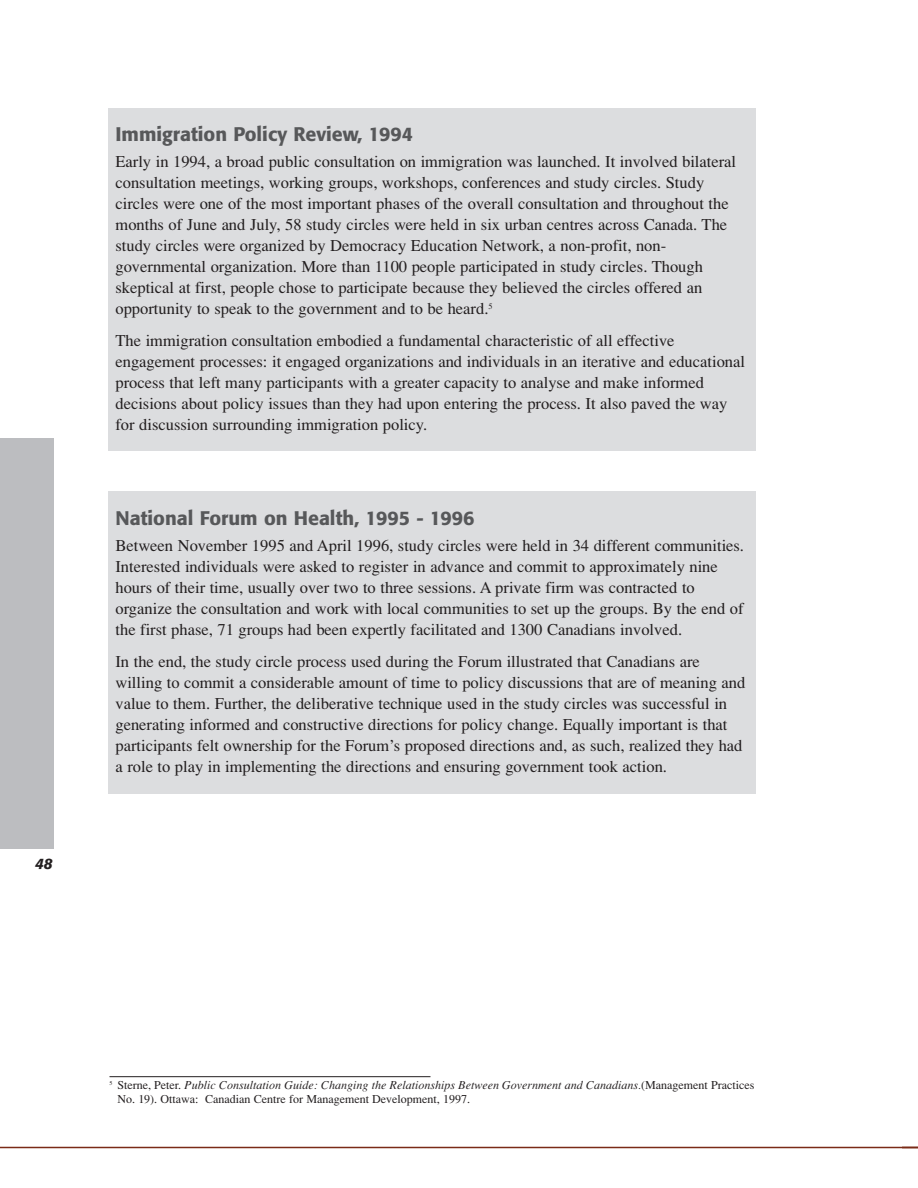
<style>
.page{position:relative;width:918px;height:1188px;background:#fff}
.page>*{position:absolute;margin:0;border:0;box-sizing:border-box;transform-origin:0 0}
.t1{font:500 19.5px "Formata";color:#57585a}
.t2{font:16.5px/21px "Times";color:#231f20}
.t3{font:italic 500 15px "Formata";color:#231f20}
.t4{font:12px/14.4px "Times";color:#231f20}
.s1{font-style:italic}
</style>
<div class="page">
<div style="left:108px;top:108px;width:648px;height:343px;background:#dcdddf"></div>
<div style="left:0;top:439px;width:54px;height:410px;background:#bcbdc0"></div>
<hr style="left:0;top:1147px;width:918px;height:1px;background:#7a2b17">
<hr style="left:110px;top:1076px;width:320px;height:1px;background:#231f20">
<div style="left:108px;top:492px;width:648px;height:302px;background:#dcdddf"></div>
<p class="t3" style="left:35px;top:854px;width:19px">48</p>
<p class="t1" style="left:116px;top:122px;width:299px">Immigration Policy Review, 1994</p>
<p class="t2" style="left:116px;top:151px;width:622px">Early in 1994, a broad public consultation on immigration was launched. It involved bilateral consultation meetings, working groups, workshops, conferences and study circles. Study circles were one of the most important phases of the overall consultation and throughout the months of June and July, 58 study circles were held in six urban centres across Canada. The study circles were organized by Democracy Education Network, a non-profit, non&shy;governmental organization. More than 1100 people participated in study circles. Though skeptical at first, people chose to participate because they believed the circles offered an opportunity to speak to the government and to be heard.<sup>5</sup></p>
<p class="t2" style="left:116px;top:330px;width:631px">The immigration consultation embodied a fundamental characteristic of all effective engagement processes: it engaged organizations and individuals in an iterative and educational process that left many participants with a greater capacity to analyse and make informed decisions about policy issues than they had upon entering the process. It also paved the way for discussion surrounding immigration policy.</p>
<p class="t1" style="left:116px;top:506px;width:361px">National Forum on Health, 1995 - 1996</p>
<p class="t2" style="left:116px;top:535px;width:630px">Between November 1995 and April 1996, study circles were held in 34 different communities.<br>Interested individuals were asked to register in advance and commit to approximately nine hours of their time, usually over two to three sessions. A private firm was contracted to organize the consultation and work with local communities to set up the groups. By the end of the first phase, 71 groups had been expertly facilitated and 1300 Canadians involved.</p>
<p class="t2" style="left:116px;top:651px;width:631px">In the end, the study circle process used during the Forum illustrated that Canadians are willing to commit a considerable amount of time to policy discussions that are of meaning and value to them. Further, the deliberative technique used in the study circles was successful in generating informed and constructive directions for policy change. Equally important is that participants felt ownership for the Forum’s proposed directions and, as such, realized they had a role to play in implementing the directions and ensuring government took action.</p>
<p class="t4" style="left:117px;top:1078px;width:639px;text-indent:-8px"><sup>5</sup> Sterne, Peter. <span class="s1">Public Consultation Guide: Changing the Relationships Between Government and Canadians.</span>(Management Practices<br>No. 19). Ottawa: Canadian Centre for Management Development, 1997.</p>
</div>
